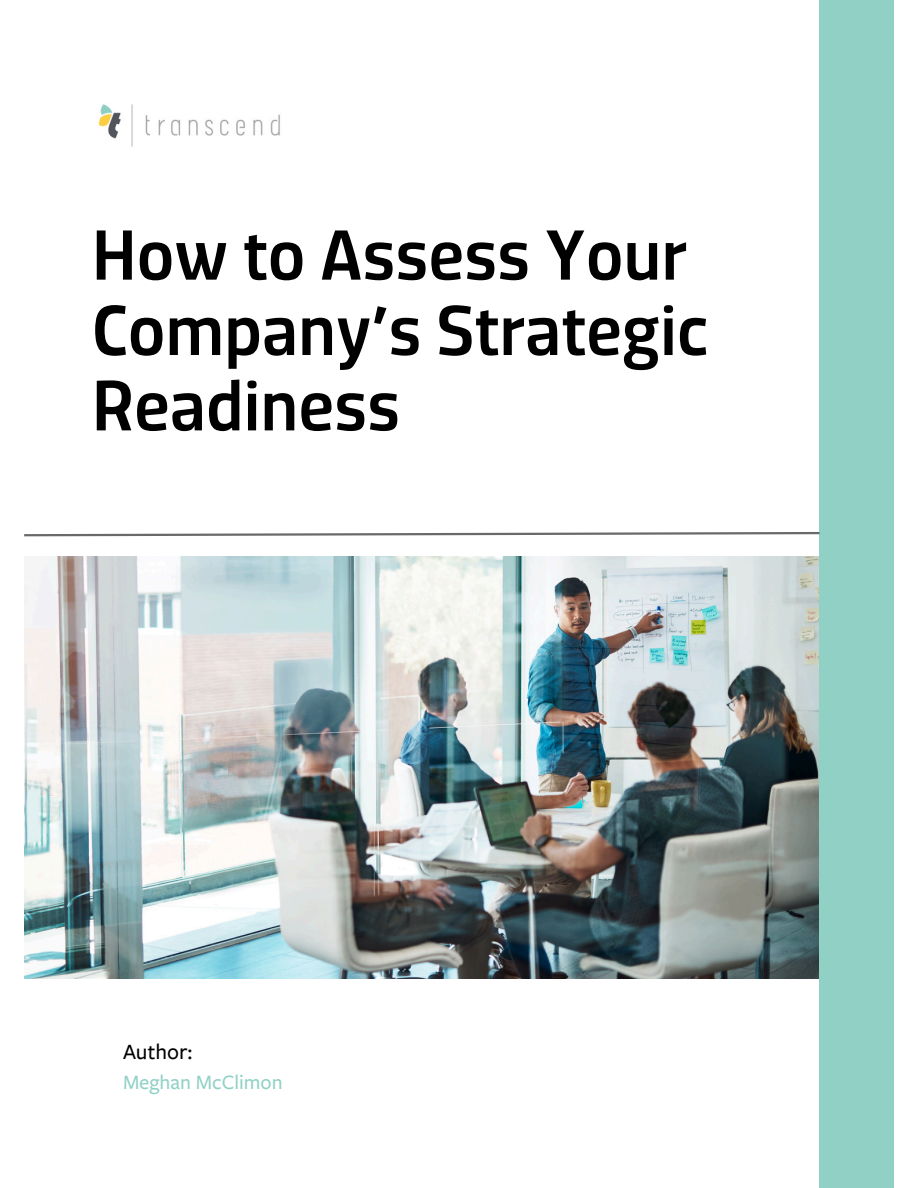
<style>
.page{position:relative;width:918px;height:1188px;background:#fff}
.page>*{position:absolute;margin:0;border:0;box-sizing:border-box;transform-origin:0 0}
.t1{font:500 71.85px/75.3px "Dic Sans";color:#000}
.t2{font:500 22.65px "Freight Sans Pro";color:#000}
.t3{font:500 21.15px "Freight Sans Pro";color:#91d1c5}
</style>
<div class="page">
<img style="left:24px;top:557px;width:795px;height:422px">
<div style="left:819px;top:0;width:75px;height:1188px;background:#91d1c5"></div>
<svg style="left:24px;top:532px;width:796px;height:5px"></svg>
<img style="left:98px;top:104px;width:182px;height:43px">
<h1 class="t1" style="left:92px;top:216px;width:618px">How to Assess Your<br>Company’s Strategic<br>Readiness</h1>
<p class="t2" style="left:123px;top:1040px;width:71px">Author:</p>
<p class="t3" style="left:123px;top:1071px;width:161px">Meghan McClimon</p>
</div>
